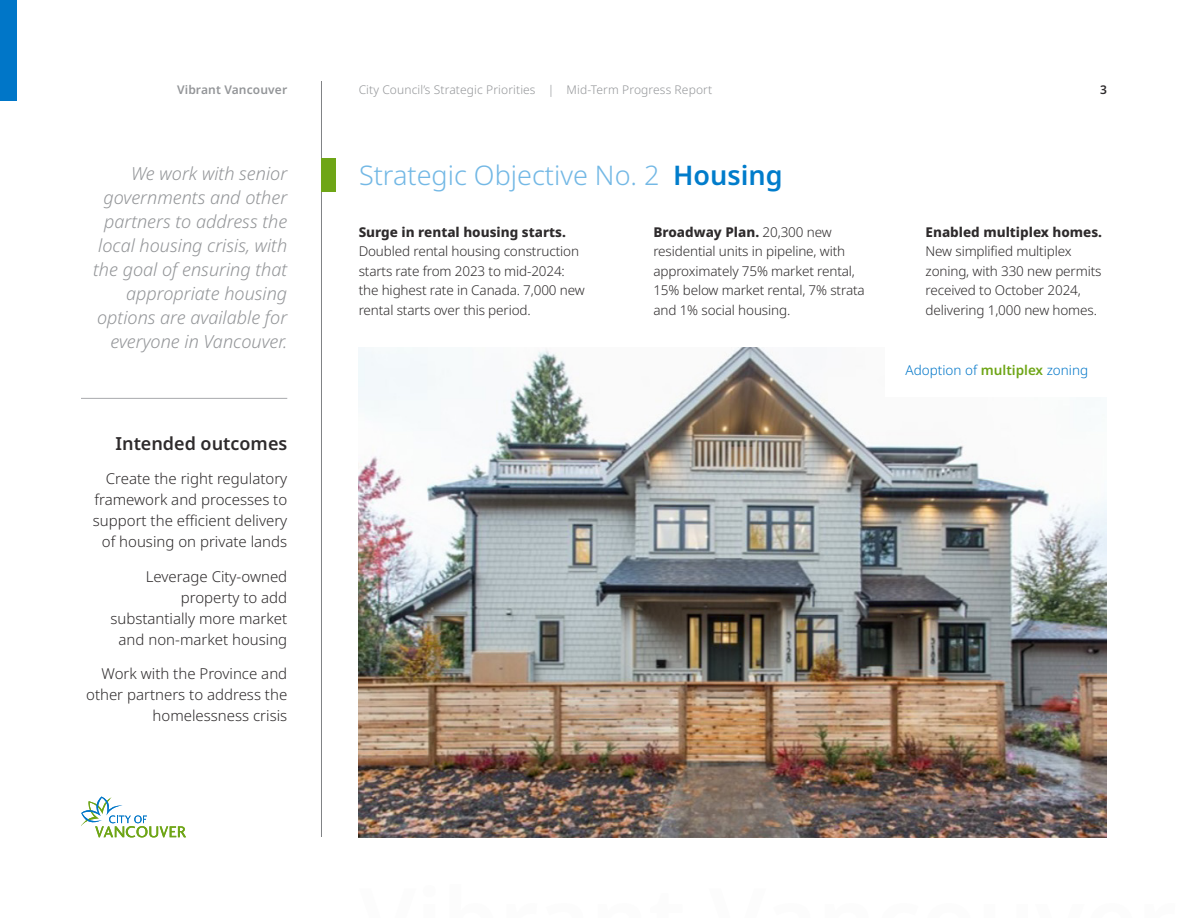
<style>
.page{position:relative;width:1188px;height:918px;background:#fff}
.page>*{position:absolute;margin:0;border:0;box-sizing:border-box;transform-origin:0 0}
._1_-_Title__D{font:300 27px "Noto Sans";color:#73b8e5}
._2_-_Subtitle__D{font:italic 300 18px/24px "Noto Sans";color:#939598;text-align:right}
._3_-_Heading__D{font:600 18px "Noto Sans";color:#2e2b2c}
._4_-_Goals__D{font:300 15px/21px "Noto Sans";color:#2e2b2c;text-align:right}
._6_-_Body__D{font:300 13.5px/19.5px "Noto Sans";letter-spacing:-.01em;color:#2e2b2c}
._8_-_Caption__D{font:300 13.5px "Noto Sans";color:#0076c8}
.t1{font:300 12px "Noto Sans";letter-spacing:.01em;color:#939598}
.t2{font:600 12px "Noto Sans";letter-spacing:.01em;color:#939598}
.t3{font:600 12px "Noto Sans";color:#2e2b2c}
.s1{font-weight:600;color:#007ccb}
.s2{font-weight:800}
.s3{font-weight:600;color:#6ea516}
</style>
<div class="page">
<hr style="left:321px;top:81px;width:1px;height:756px;background:#808285">
<div style="left:322px;top:158px;width:14px;height:34px;background:#6ea516"></div>
<hr style="left:81px;top:398px;width:206px;height:1px;background:#a8a9ad">
<img style="left:359px;top:347px;width:748px;height:490px">
<div style="left:885px;top:346px;width:223px;height:50px;background:#fff"></div>
<svg style="left:81px;top:797px;width:105px;height:40px"></svg>
<div style="left:0;top:0;width:16px;height:101px;background:#0076c8"></div>
<p class="t2" style="left:177px;top:81px;width:112px">Vibrant Vancouver</p>
<p class="t1" style="left:359px;top:81px;width:355px">City Council’s Strategic Priorities | Mid-Term Progress Report</p>
<p class="t3" style="left:1100px;top:81px;width:8px">3</p>
<p class="_2_-_Subtitle__D" style="left:131px;top:162px;width:158px">We work with senior</p>
<p class="_1_-_Title__D" style="left:359px;top:156px;width:425px">Strategic Objective No. 2 <span class="s1">Housing</span></p>
<p class="_2_-_Subtitle__D" style="left:93px;top:186px;width:196px">governments and other partners to address the local housing crisis, with the goal of ensuring that appropriate housing options are available for everyone in Vancouver.</p>
<p class="_6_-_Body__D" style="left:359px;top:222px;width:228px"><span class="s2">Surge in rental housing starts.<br></span>Doubled rental housing construction starts rate from 2023 to mid-2024: the highest rate in Canada. 7,000 new rental starts over this period.</p>
<p class="_6_-_Body__D" style="left:653px;top:222px;width:213px"><span class="s2">Broadway Plan.</span> 20,300 new residential units in pipeline, with approximately 75% market rental,<br>15% below market rental, 7% strata and 1% social housing.</p>
<p class="_6_-_Body__D" style="left:926px;top:222px;width:178px"><span class="s2">Enabled multiplex homes.<br></span>New simplified multiplex zoning, with 330 new permits received to October 2024, delivering 1,000 new homes.</p>
<p class="_3_-_Heading__D" style="left:115px;top:431px;width:173px">Intended outcomes</p>
<p class="_4_-_Goals__D" style="left:93px;top:469px;width:196px">Create the right regulatory framework and processes to support the efficient delivery of housing on private lands</p>
<p class="_4_-_Goals__D" style="left:110px;top:566px;width:178px">Leverage City-owned property to add substantially more market and non-market housing</p>
<p class="_4_-_Goals__D" style="left:86px;top:664px;width:203px">Work with the Province and other partners to address the homelessness crisis</p>
<p class="_8_-_Caption__D" style="left:906px;top:361px;width:184px">Adoption of <span class="s3">multiplex</span> zoning</p>
</div>
